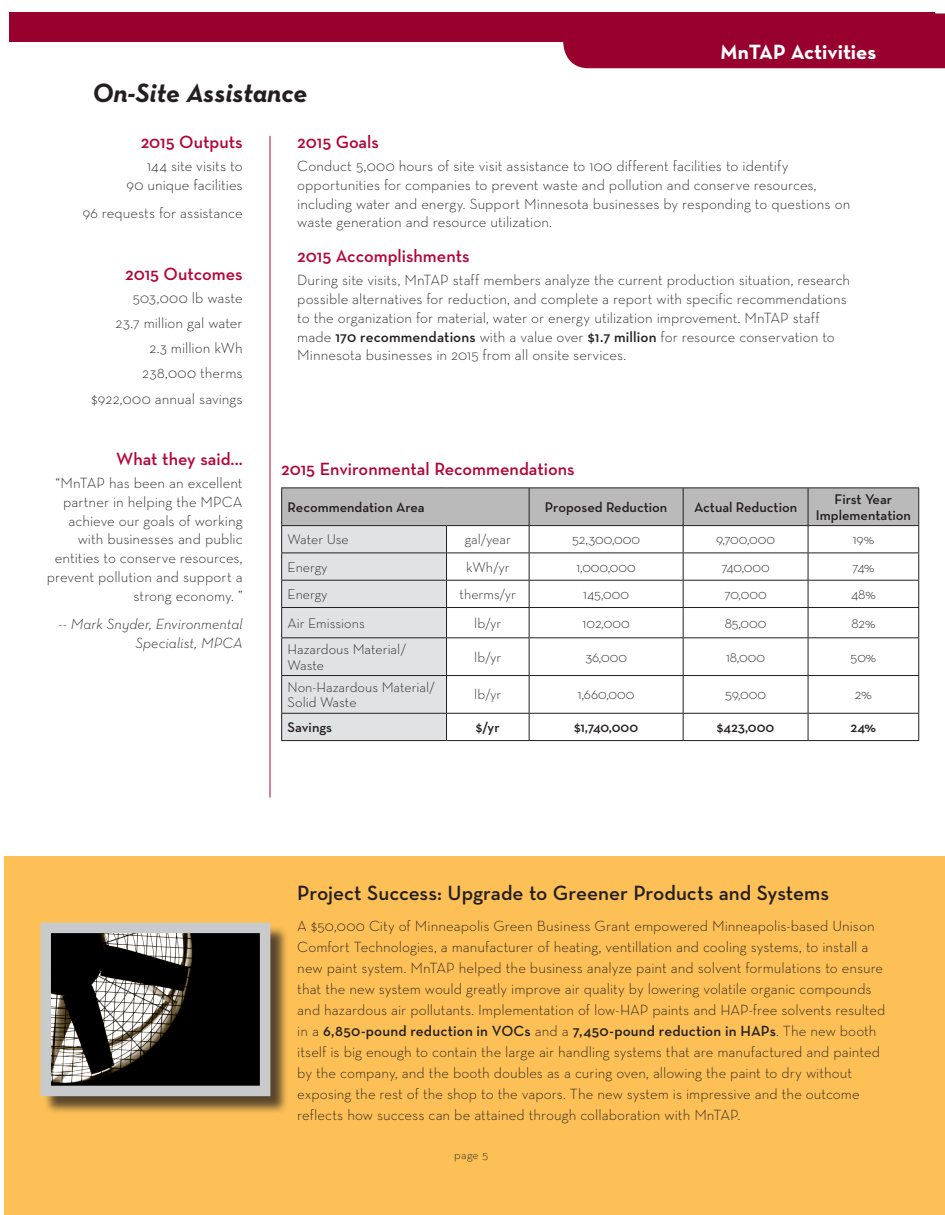
<style>
.page{position:relative;width:945px;height:1215px;background:#fff}
.page>*{position:absolute;margin:0;border:0;box-sizing:border-box;transform-origin:0 0}
.Secondary_Headline{font:italic 700 27px "Neutra Text";color:#231f20}
.Body_Text{font:600 21px "Neutra Text";color:#231f20}
.Secondary_Headline-2{font:21px "Neutra Text Bold Alt";color:#fff}
.Project_Title{font:600 18px "Neutraface Text";color:#b30437}
.Body_Text-2{font:300 15px/18.8px "Neutra Text";color:#231f20}
.Right_Data{font:300 15px "Neutra Text";color:#231f20}
.Body_Text-3{font:italic 300 15px/18.8px "Neutra Text";letter-spacing:.005em;color:#231f20;text-align:right}
.Table_Body{font:300 14.25px/15.8px "Neutra Text";color:#231f20}
.Table_Body-2{font:600 14.25px/15.8px "Neutra Text";color:#231f20;text-align:center}
.Footer-Left{font:300 12px "Neutra Text";color:#231f20}
.s1{font-weight:600}
</style>
<div class="page">
<div style="left:9px;top:12px;width:925px;height:30px;background:#98012d"></div>
<svg style="left:563px;top:14px;width:382px;height:54px"></svg>
<div style="left:5px;top:856px;width:940px;height:359px;background:#fdc056"></div>
<hr style="left:270px;top:136px;width:1px;height:662px;background:#b30437">
<div style="left:43px;top:925px;width:246px;height:190px;background:#231f20;opacity:.75"></div>
<img style="left:51px;top:934px;width:208px;height:151px">
<div style="left:40px;top:923px;width:230px;height:173px;border:10px solid #c9cacc"></div>
<svg style="left:281px;top:488px;width:638px;height:253px"></svg>
<hr style="left:281px;top:740px;width:166px;height:1px;background:#231f20">
<p class="Secondary_Headline" style="left:92px;top:76px;width:217px">On-Site Assistance</p>
<p class="Secondary_Headline-2" style="left:720px;top:38px;width:158px">MnTAP Activities</p>
<p class="Project_Title" style="left:141px;top:131px;width:103px">2015 Outputs</p>
<p class="Body_Text-2" style="left:126px;top:156px;width:118px;text-align:right">144 site visits to<br>90 unique facilities</p>
<p class="Right_Data" style="left:83px;top:204px;width:162px">96 requests for assistance</p>
<p class="Project_Title" style="left:125px;top:262px;width:119px">2015 Outcomes</p>
<p class="Right_Data" style="left:133px;top:288px;width:111px">503,000 lb waste</p>
<p class="Right_Data" style="left:115px;top:314px;width:129px">23.7 million gal water</p>
<p class="Right_Data" style="left:150px;top:339px;width:95px">2.3 million kWh</p>
<p class="Right_Data" style="left:142px;top:364px;width:102px">238,000 therms</p>
<p class="Right_Data" style="left:91px;top:389px;width:153px">$922,000 annual savings</p>
<p class="Project_Title" style="left:116px;top:448px;width:128px">What they said...</p>
<p class="Body_Text-2" style="left:47px;top:473px;width:197px;text-align:right">“MnTAP has been an excellent partner in helping the MPCA achieve our goals of working with businesses and public entities to conserve resources, prevent pollution and support a strong economy. ”</p>
<p class="Body_Text-3" style="left:58px;top:614px;width:186px">-- Mark Snyder, Environmental<br>Specialist, MPCA</p>
<p class="Project_Title" style="left:297px;top:131px;width:83px">2015 Goals</p>
<p class="Body_Text-2" style="left:297px;top:156px;width:555px">Conduct 5,000 hours of site visit assistance to 100 different facilities to identify opportunities for companies to prevent waste and pollution and conserve resources, including water and energy. Support Minnesota businesses by responding to questions on waste generation and resource utilization.</p>
<p class="Project_Title" style="left:297px;top:245px;width:174px">2015 Accomplishments</p>
<p class="Body_Text-2" style="left:297px;top:271px;width:554px">During site visits, MnTAP staff members analyze the current production situation, research possible alternatives for reduction, and complete a report with specific recommendations to the organization for material, water or energy utilization improvement. MnTAP staff made <span class="s1">170 recommendations</span> with a value over <span class="s1">$1.7 million</span> for resource conservation to Minnesota businesses in 2015 from all onsite services.</p>
<p class="Project_Title" style="left:281px;top:457px;width:295px">2015 Environmental Recommendations</p>
<p class="Table_Body-2" style="left:288px;top:499px;width:139px">Recommendation Area</p>
<p class="Table_Body-2" style="left:545px;top:499px;width:124px">Proposed Reduction</p>
<p class="Table_Body-2" style="left:694px;top:499px;width:105px">Actual Reduction</p>
<p class="Table_Body-2" style="left:816px;top:491px;width:96px">First Year<br>Implementation</p>
<p class="Table_Body" style="left:288px;top:531px;width:63px">Water Use</p>
<p class="Table_Body" style="left:465px;top:531px;width:48px">gal/year</p>
<p class="Table_Body" style="left:572px;top:531px;width:69px">52,300,000</p>
<p class="Table_Body" style="left:716px;top:531px;width:61px">9,700,000</p>
<p class="Table_Body" style="left:853px;top:531px;width:23px">19%</p>
<p class="Table_Body" style="left:288px;top:559px;width:42px">Energy</p>
<p class="Table_Body" style="left:466px;top:559px;width:45px">kWh/yr</p>
<p class="Table_Body" style="left:576px;top:559px;width:61px">1,000,000</p>
<p class="Table_Body" style="left:721px;top:559px;width:50px">740,000</p>
<p class="Table_Body" style="left:852px;top:559px;width:24px">74%</p>
<p class="Table_Body" style="left:288px;top:586px;width:42px">Energy</p>
<p class="Table_Body" style="left:460px;top:586px;width:58px">therms/yr</p>
<p class="Table_Body" style="left:583px;top:586px;width:47px">145,000</p>
<p class="Table_Body" style="left:725px;top:586px;width:44px">70,000</p>
<p class="Table_Body" style="left:851px;top:586px;width:26px">48%</p>
<p class="Table_Body" style="left:288px;top:615px;width:79px">Air Emissions</p>
<p class="Table_Body" style="left:474px;top:615px;width:29px">lb/yr</p>
<p class="Table_Body" style="left:583px;top:615px;width:48px">102,000</p>
<p class="Table_Body" style="left:725px;top:615px;width:43px">85,000</p>
<p class="Table_Body" style="left:851px;top:615px;width:26px">82%</p>
<p class="Table_Body" style="left:288px;top:641px;width:120px">Hazardous Material/<br>Waste</p>
<p class="Table_Body" style="left:474px;top:649px;width:29px">lb/yr</p>
<p class="Table_Body" style="left:585px;top:649px;width:43px">36,000</p>
<p class="Table_Body" style="left:726px;top:649px;width:40px">18,000</p>
<p class="Table_Body" style="left:851px;top:649px;width:27px">50%</p>
<p class="Table_Body" style="left:288px;top:678px;width:149px">Non-Hazardous Material/<br>Solid Waste</p>
<p class="Table_Body" style="left:474px;top:686px;width:29px">lb/yr</p>
<p class="Table_Body" style="left:578px;top:686px;width:58px">1,660,000</p>
<p class="Table_Body" style="left:725px;top:686px;width:42px">59,000</p>
<p class="Table_Body" style="left:855px;top:686px;width:18px">2%</p>
<p class="Table_Body-2" style="left:288px;top:719px;width:46px">Savings</p>
<p class="Table_Body-2" style="left:476px;top:719px;width:25px">$/yr</p>
<p class="Table_Body-2" style="left:574px;top:719px;width:66px">$1,740,000</p>
<p class="Table_Body-2" style="left:717px;top:719px;width:59px">$423,000</p>
<p class="Table_Body-2" style="left:851px;top:719px;width:27px">24%</p>
<p class="Body_Text" style="left:297px;top:880px;width:533px">Project Success: Upgrade to Greener Products and Systems</p>
<p class="Body_Text-2" style="left:297px;top:915px;width:590px;line-height:21px">A $50,000 City of Minneapolis Green Business Grant empowered Minneapolis-based Unison Comfort Technologies, a manufacturer of heating, ventillation and cooling systems, to install a new paint system. MnTAP helped the business analyze paint and solvent formulations to ensure that the new system would greatly improve air quality by lowering volatile organic compounds and hazardous air pollutants. Implementation of low-HAP paints and HAP-free solvents resulted in a <span class="s1">6,850-pound reduction in VOCs</span> and a <span class="s1">7,450-pound reduction in HAPs</span>. The new booth itself is big enough to contain the large air handling systems that are manufactured and painted by the company, and the booth doubles as a curing oven, allowing the paint to dry without exposing the rest of the shop to the vapors. The new system is impressive and the outcome reflects how success can be attained through collaboration with MnTAP.</p>
<p class="Footer-Left" style="left:454px;top:1148px;width:36px">page 5</p>
<p class="Footer-Left" style="left:484px;top:1148px;width:7px">6</p>
</div>
